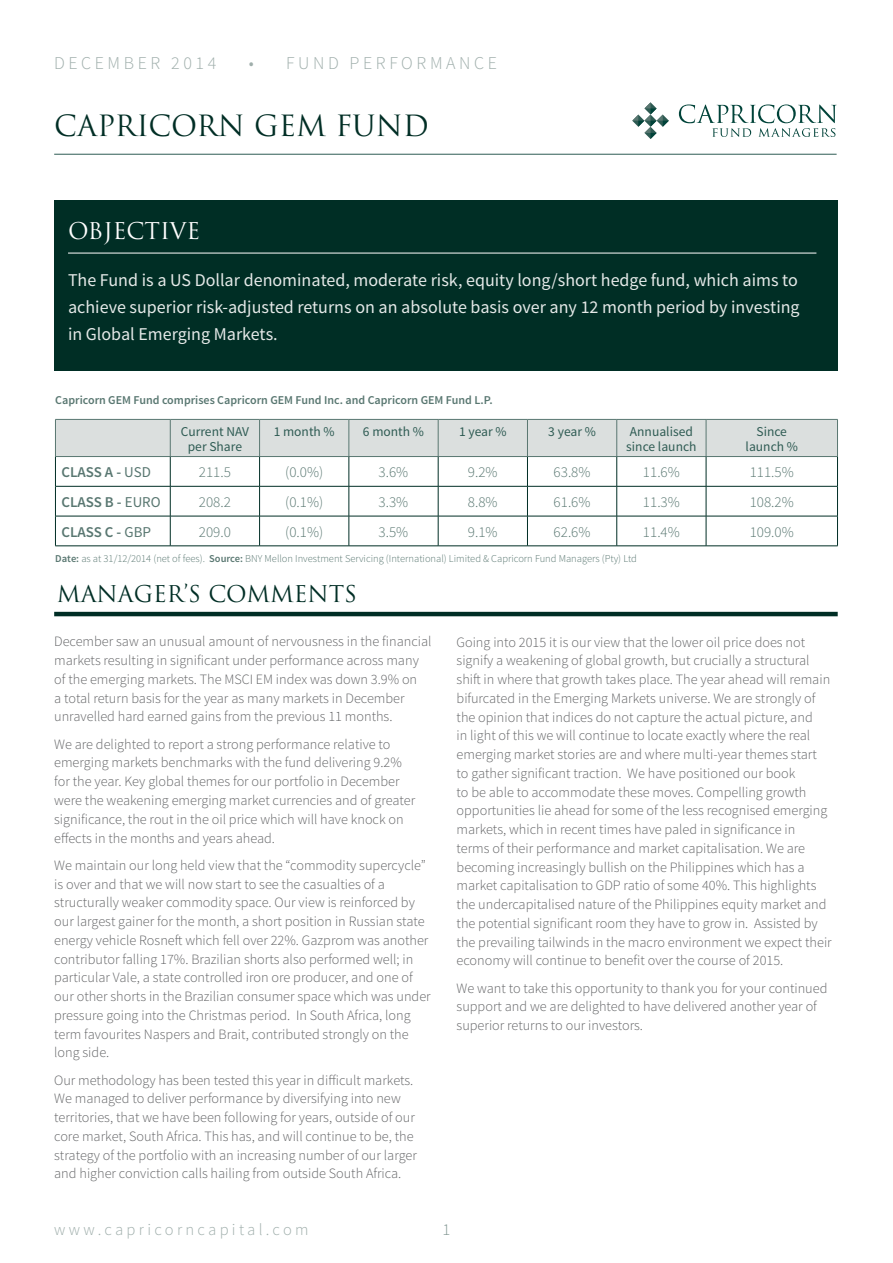
<style>
.page{position:relative;width:893px;height:1263px;background:#fff}
.page>*{position:absolute;margin:0;border:0;box-sizing:border-box;transform-origin:0 0}
.t1{font:28.5px "Trajan Pro";color:#002e25}
.t2{font:22.5px "Trajan Pro";color:#002e25}
.t3{font:22.5px "Trajan Pro";color:#fff}
.t4{font:18px/27px "Source Sans Pro";color:#fff;text-align:justify}
.t5{font:300 18px "Source Sans Pro";letter-spacing:.2em;color:#9faeab}
.t6{font:300 16.5px "Source Sans Pro";letter-spacing:.2em;color:#9faeab}
.t7{font:300 16.5px "Source Sans Pro";color:#819692}
.t8{font:300 15px "Source Sans Pro";color:#597771}
.t9{font:600 15px "Source Sans Pro";color:#597771}
.t10{font:300 14.25px/18.8px "Source Sans Pro";color:#636466}
.t11{font:13.5px/15px "Source Sans Pro";color:#2e5b53;text-align:center}
.t12{font:600 12px "Source Sans Pro";color:#597771}
.t13{font:300 10.5px "Source Sans Pro";color:#597771}
.s1{font-weight:400}
.s2{font-weight:600}
</style>
<div class="page">
<hr style="left:54px;top:154px;width:783px;height:1px;background:#2e5b53">
<svg style="left:632px;top:102px;width:37px;height:37px"></svg>
<svg style="left:679px;top:104px;width:158px;height:33px"></svg>
<svg style="left:55px;top:419px;width:783px;height:67px"></svg>
<hr style="left:55px;top:486px;width:115px;height:1px;background:#002e25">
<hr style="left:55px;top:486px;width:1px;height:30px;background:#002e25">
<hr style="left:170px;top:486px;width:90px;height:1px;background:#002e25">
<hr style="left:170px;top:486px;width:1px;height:30px;background:#002e25">
<hr style="left:260px;top:486px;width:89px;height:1px;background:#002e25">
<hr style="left:259px;top:486px;width:1px;height:30px;background:#002e25">
<hr style="left:349px;top:486px;width:89px;height:1px;background:#002e25">
<hr style="left:349px;top:486px;width:1px;height:30px;background:#002e25">
<hr style="left:438px;top:486px;width:89px;height:1px;background:#002e25">
<hr style="left:438px;top:486px;width:1px;height:30px;background:#002e25">
<hr style="left:527px;top:486px;width:90px;height:1px;background:#002e25">
<hr style="left:527px;top:486px;width:1px;height:30px;background:#002e25">
<hr style="left:617px;top:486px;width:89px;height:1px;background:#002e25">
<hr style="left:616px;top:486px;width:1px;height:30px;background:#002e25">
<hr style="left:706px;top:486px;width:132px;height:1px;background:#002e25">
<hr style="left:706px;top:486px;width:1px;height:30px;background:#002e25">
<hr style="left:837px;top:486px;width:1px;height:30px;background:#002e25">
<hr style="left:55px;top:516px;width:115px;height:1px;background:#002e25">
<hr style="left:55px;top:516px;width:1px;height:30px;background:#002e25">
<hr style="left:170px;top:516px;width:90px;height:1px;background:#002e25">
<hr style="left:170px;top:516px;width:1px;height:30px;background:#002e25">
<hr style="left:260px;top:516px;width:89px;height:1px;background:#002e25">
<hr style="left:259px;top:516px;width:1px;height:30px;background:#002e25">
<hr style="left:349px;top:516px;width:89px;height:1px;background:#002e25">
<hr style="left:349px;top:516px;width:1px;height:30px;background:#002e25">
<hr style="left:438px;top:516px;width:89px;height:1px;background:#002e25">
<hr style="left:438px;top:516px;width:1px;height:30px;background:#002e25">
<hr style="left:527px;top:516px;width:90px;height:1px;background:#002e25">
<hr style="left:527px;top:516px;width:1px;height:30px;background:#002e25">
<hr style="left:617px;top:516px;width:89px;height:1px;background:#002e25">
<hr style="left:616px;top:516px;width:1px;height:30px;background:#002e25">
<hr style="left:706px;top:516px;width:132px;height:1px;background:#002e25">
<hr style="left:706px;top:516px;width:1px;height:30px;background:#002e25">
<hr style="left:837px;top:516px;width:1px;height:30px;background:#002e25">
<hr style="left:55px;top:546px;width:115px;height:1px;background:#002e25">
<hr style="left:170px;top:546px;width:90px;height:1px;background:#002e25">
<hr style="left:260px;top:546px;width:89px;height:1px;background:#002e25">
<hr style="left:349px;top:546px;width:89px;height:1px;background:#002e25">
<hr style="left:438px;top:546px;width:89px;height:1px;background:#002e25">
<hr style="left:527px;top:546px;width:90px;height:1px;background:#002e25">
<hr style="left:617px;top:546px;width:89px;height:1px;background:#002e25">
<hr style="left:706px;top:546px;width:132px;height:1px;background:#002e25">
<div style="left:54px;top:200px;width:784px;height:171px;background:#002e25"></div>
<hr style="left:68px;top:253px;width:748px;height:1px;background:#fff">
<hr style="left:54px;top:612px;width:784px;height:4px;background:#002e25">
<p class="t5" style="left:54px;top:52px;width:164px">DECEMBER 2014</p>
<p class="t5" style="left:249px;top:52px;width:250px">• FUND PERFORMANCE</p>
<h1 class="t1" style="left:54px;top:107px;width:376px">CAPRICORN GEM FUND</h1>
<h2 class="t3" style="left:68px;top:216px;width:134px">OBJECTIVE</h2>
<p class="t4" style="left:68px;top:267px;width:733px">The Fund is a US Dollar denominated, moderate risk, equity long/short hedge fund, which aims to achieve superior risk-adjusted returns on an absolute basis over any 12 month period by investing in Global Emerging Markets.</p>
<p class="t12" style="left:55px;top:392px;width:439px">Capricorn GEM Fund comprises Capricorn GEM Fund Inc. and Capricorn GEM Fund L.P.</p>
<p class="t11" style="left:181px;top:424px;width:70px">Current NAV per Share</p>
<p class="t11" style="left:274px;top:424px;width:63px">1 month %</p>
<p class="t11" style="left:363px;top:424px;width:63px">6 month %</p>
<p class="t11" style="left:459px;top:424px;width:49px">1 year %</p>
<p class="t11" style="left:548px;top:424px;width:49px">3 year %</p>
<p class="t11" style="left:626px;top:424px;width:72px;text-align:left">Annualised since launch</p>
<p class="t11" style="left:746px;top:424px;width:54px">Since launch %</p>
<p class="t9" style="left:61px;top:463px;width:91px">CLASS A - <span class="s1">USD</span></p>
<p class="t8" style="left:199px;top:463px;width:34px">211.5</p>
<p class="t8" style="left:285px;top:463px;width:40px">(0.0%)</p>
<p class="t8" style="left:379px;top:463px;width:31px">3.6%</p>
<p class="t8" style="left:468px;top:463px;width:31px">9.2%</p>
<p class="t8" style="left:554px;top:463px;width:38px">63.8%</p>
<p class="t8" style="left:643px;top:463px;width:38px">11.6%</p>
<p class="t8" style="left:750px;top:463px;width:46px">111.5%</p>
<p class="t9" style="left:61px;top:492px;width:101px">CLASS B - <span class="s1">EURO</span></p>
<p class="t8" style="left:199px;top:493px;width:34px">208.2</p>
<p class="t8" style="left:285px;top:493px;width:40px">(0.1%)</p>
<p class="t8" style="left:379px;top:493px;width:31px">3.3%</p>
<p class="t8" style="left:468px;top:493px;width:31px">8.8%</p>
<p class="t8" style="left:554px;top:493px;width:38px">61.6%</p>
<p class="t8" style="left:643px;top:493px;width:38px">11.3%</p>
<p class="t8" style="left:750px;top:493px;width:46px">108.2%</p>
<p class="t9" style="left:61px;top:522px;width:91px">CLASS C - <span class="s1">GBP</span></p>
<p class="t8" style="left:199px;top:522px;width:34px">209.0</p>
<p class="t8" style="left:285px;top:522px;width:40px">(0.1%)</p>
<p class="t8" style="left:379px;top:522px;width:31px">3.5%</p>
<p class="t8" style="left:468px;top:522px;width:31px">9.1%</p>
<p class="t8" style="left:554px;top:522px;width:38px">62.6%</p>
<p class="t8" style="left:643px;top:522px;width:38px">11.4%</p>
<p class="t8" style="left:750px;top:522px;width:46px">109.0%</p>
<p class="t13" style="left:55px;top:552px;width:583px"><span class="s2">Date:</span> as at 31/12/2014 (net of fees). <span class="s2">Source:</span> BNY Mellon Investment Servicing (International) Limited &amp; Capricorn Fund Managers (Pty) Ltd</p>
<h2 class="t2" style="left:57px;top:579px;width:302px">MANAGER’S COMMENTS</h2>
<p class="t10" style="left:54px;top:632px;width:379px">December saw an unusual amount of nervousness in the financial markets resulting in significant under performance across many of the emerging markets. The MSCI EM index was down 3.9% on<br>a total return basis for the year as many markets in December unravelled hard earned gains from the previous 11 months.</p>
<p class="t10" style="left:54px;top:735px;width:363px">We are delighted to report a strong performance relative to emerging markets benchmarks with the fund delivering 9.2% for the year. Key global themes for our portfolio in December were the weakening emerging market currencies and of greater significance, the rout in the oil price which will have knock on effects in the months and years ahead.</p>
<p class="t10" style="left:54px;top:856px;width:378px">We maintain our long held view that the “commodity supercycle” is over and that we will now start to see the casualties of a structurally weaker commodity space. Our view is reinforced by our largest gainer for the month, a short position in Russian state energy vehicle Rosneft which fell over 22%. Gazprom was another contributor falling 17%. Brazilian shorts also performed well; in particular Vale, a state controlled iron ore producer, and one of our other shorts in the Brazilian consumer space which was under pressure going into the Christmas period. In South Africa, long term favourites Naspers and Brait, contributed strongly on the long side.</p>
<p class="t10" style="left:54px;top:1070px;width:364px">Our methodology has been tested this year in difficult markets.<br>We managed to deliver performance by diversifying into new territories, that we have been following for years, outside of our core market, South Africa. This has, and will continue to be, the strategy of the portfolio with an increasing number of our larger and higher conviction calls hailing from outside South Africa.</p>
<p class="t10" style="left:457px;top:632px;width:377px">Going into 2015 it is our view that the lower oil price does not signify a weakening of global growth, but crucially a structural shift in where that growth takes place. The year ahead will remain bifurcated in the Emerging Markets universe. We are strongly of the opinion that indices do not capture the actual picture, and<br>in light of this we will continue to locate exactly where the real emerging market stories are and where multi-year themes start to gather significant traction. We have positioned our book<br>to be able to accommodate these moves. Compelling growth opportunities lie ahead for some of the less recognised emerging markets, which in recent times have paled in significance in terms of their performance and market capitalisation. We are becoming increasingly bullish on the Philippines which has a market capitalisation to GDP ratio of some 40%. This highlights the undercapitalised nature of the Philippines equity market and the potential significant room they have to grow in. Assisted by the prevailing tailwinds in the macro environment we expect their economy will continue to benefit over the course of 2015.</p>
<p class="t10" style="left:457px;top:978px;width:372px">We want to take this opportunity to thank you for your continued support and we are delighted to have delivered another year of superior returns to our investors.</p>
<p class="t6" style="left:54px;top:1220px;width:256px">www.capricorncapital.com</p>
<p class="t7" style="left:442px;top:1220px;width:9px">1</p>
</div>
